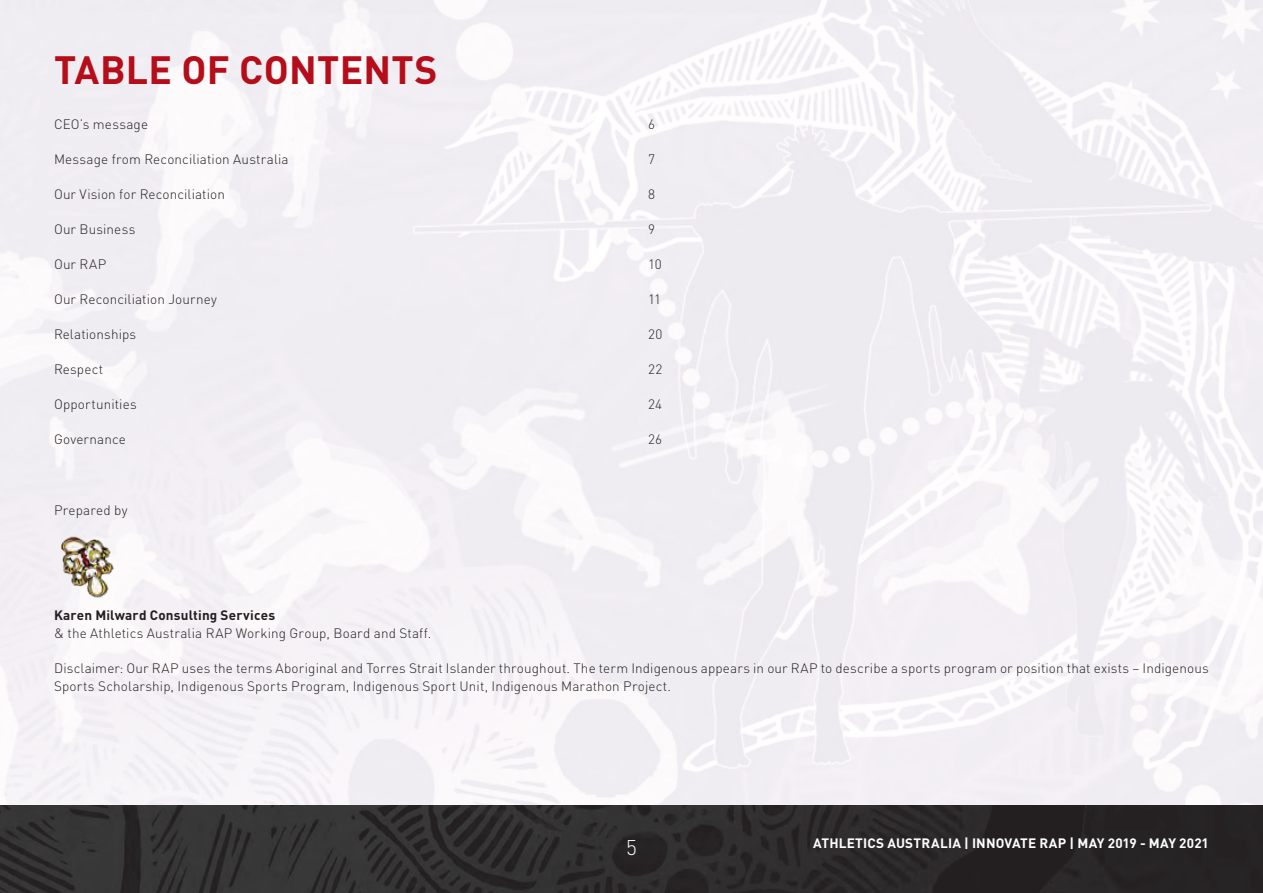
<style>
.page{position:relative;width:1263px;height:893px;background:#fff}
.page>*{position:absolute;margin:0;border:0;box-sizing:border-box;transform-origin:0 0}
.Headers{font:700 39px "DINOT";letter-spacing:.005em;color:#b50e1a}
.t1{font:300 21px "DINOT";color:#fff}
.bodycopy{font:300 13.5px/18px "DINOT";letter-spacing:.01em;color:#231f20}
.t2{font:700 13.5px "DINOT";letter-spacing:.015em;color:#fff}
.s1{font-weight:700}
</style>
<div class="page">
<div style="left:0;top:0;width:1263px;height:893px;background:linear-gradient(to right,#f4f1f5,#f3f0f5)"></div>
<div style="left:0;top:806px;width:1263px;height:87px;background:linear-gradient(to bottom,#2e2c2d,#2d2b2c)"></div>
<img style="left:54px;top:534px;width:65px;height:66px">
<p class="Headers" style="left:54px;top:44px;width:385px">TABLE OF CONTENTS</p>
<p class="bodycopy" style="left:54px;top:115px;width:96px">CEO’s message</p>
<p class="bodycopy" style="left:648px;top:115px;width:8px">6</p>
<p class="bodycopy" style="left:54px;top:150px;width:236px">Message from Reconciliation Australia</p>
<p class="bodycopy" style="left:648px;top:150px;width:8px">7</p>
<p class="bodycopy" style="left:54px;top:185px;width:172px">Our Vision for Reconciliation</p>
<p class="bodycopy" style="left:648px;top:185px;width:8px">8</p>
<p class="bodycopy" style="left:54px;top:220px;width:83px">Our Business</p>
<p class="bodycopy" style="left:648px;top:220px;width:8px">9</p>
<p class="bodycopy" style="left:54px;top:255px;width:54px">Our RAP</p>
<p class="bodycopy" style="left:648px;top:255px;width:15px">10</p>
<p class="bodycopy" style="left:54px;top:290px;width:164px">Our Reconciliation Journey</p>
<p class="bodycopy" style="left:648px;top:290px;width:15px">11</p>
<p class="bodycopy" style="left:54px;top:325px;width:84px">Relationships</p>
<p class="bodycopy" style="left:648px;top:325px;width:16px">20</p>
<p class="bodycopy" style="left:54px;top:360px;width:51px">Respect</p>
<p class="bodycopy" style="left:648px;top:360px;width:16px">22</p>
<p class="bodycopy" style="left:54px;top:395px;width:84px">Opportunities</p>
<p class="bodycopy" style="left:648px;top:395px;width:16px">24</p>
<p class="bodycopy" style="left:54px;top:430px;width:73px">Governance</p>
<p class="bodycopy" style="left:648px;top:430px;width:16px">26</p>
<p class="bodycopy" style="left:54px;top:500px;width:75px">Prepared by</p>
<p class="bodycopy" style="left:54px;top:605px;width:379px"><span class="s1">Karen Milward Consulting Services<br></span>&amp; the Athletics Australia RAP Working Group, Board and Staff.</p>
<p class="bodycopy" style="left:54px;top:658px;width:1156px">Disclaimer: Our RAP uses the terms Aboriginal and Torres Strait Islander throughout. The term Indigenous appears in our RAP to describe a sports program or position that exists – Indigenous<br>Sports Scholarship, Indigenous Sports Program, Indigenous Sport Unit, Indigenous Marathon Project.</p>
<h2 class="t1" style="left:626px;top:834px;width:12px">5</h2>
<p class="t2" style="left:813px;top:834px;width:397px">ATHLETICS AUSTRALIA | INNOVATE RAP | MAY 2019 - MAY 2021</p>
</div>
